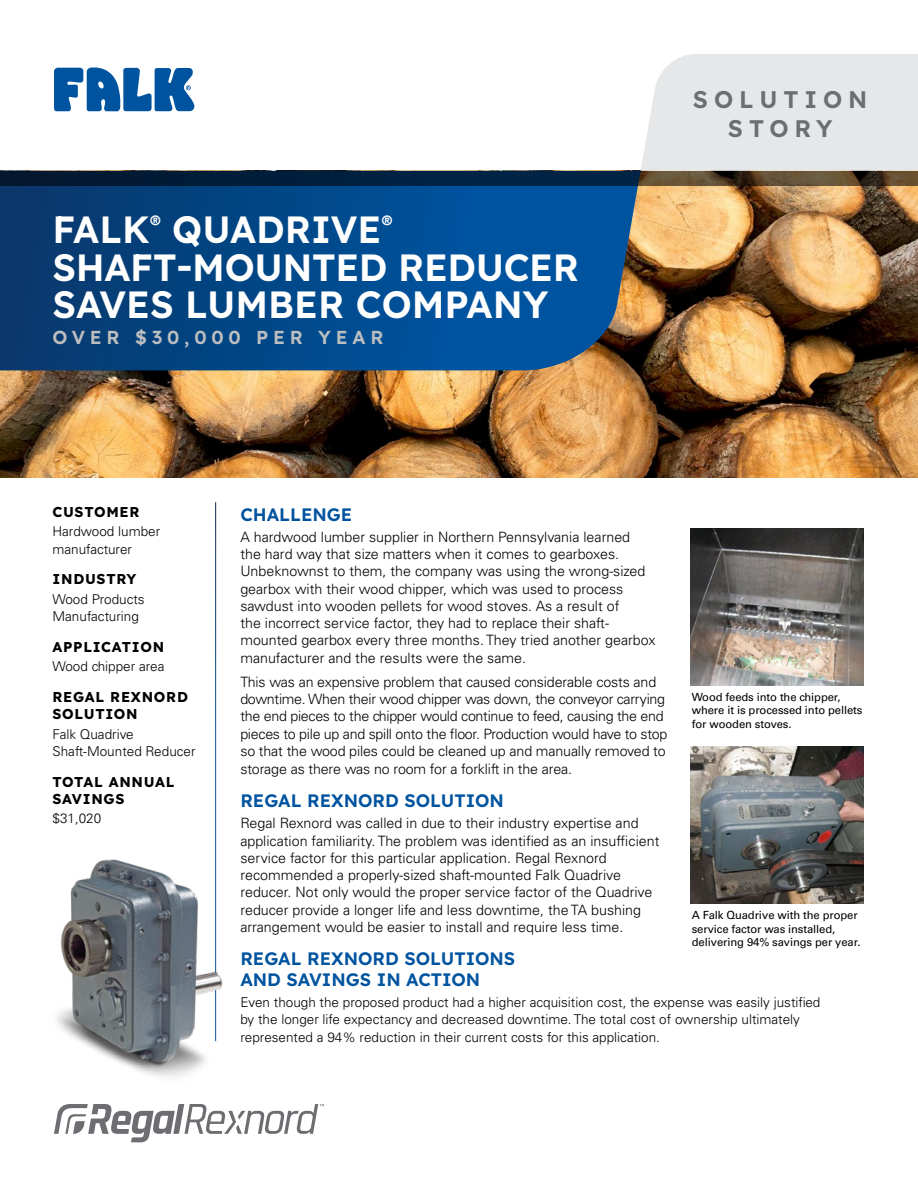
<style>
.page{position:relative;width:918px;height:1188px;background:#fff}
.page>*{position:absolute;margin:0;border:0;box-sizing:border-box;transform-origin:0 0}
.t1{font:37.8px/37.5px "Lexend";color:#fff}
.t2{font:24px/28.8px "Lexend";letter-spacing:.25em;color:#6d6e71;text-align:center}
.t3{font:18.75px "Lexend";letter-spacing:.255em;color:#bcbec0}
.t4{font:18px/21px "Lexend";color:#00539f}
.t5{font:300 14.25px/17.2px "Univers LT Std";color:#000}
.t6{font:300 14.25px/17.4px "Univers LT Std";letter-spacing:-.02em;color:#000}
.t7{font:14.25px/17.2px "Lexend";letter-spacing:.05em;color:#000}
.t8{font:300 13.5px/17.2px "Univers LT Std";color:#000}
.t9{font:11.25px/13.5px "Univers LT Std";letter-spacing:-.01em;color:#000}
</style>
<div class="page">
<img style="left:0;top:185px;width:918px;height:293px">
<svg style="left:0;top:185px;width:641px;height:185px;background:#084986"></svg>
<svg style="left:0;top:171px;width:918px;height:14px;background:#1b2a37"></svg>
<svg style="left:54px;top:1104px;width:270px;height:38px"></svg>
<svg style="left:54px;top:68px;width:140px;height:43px"></svg>
<img style="left:690px;top:529px;width:173px;height:156px">
<img style="left:690px;top:746px;width:173px;height:157px">
<div style="left:641px;top:54px;width:277px;height:117px;background:#e6e7e8"></div>
<img style="left:56px;top:843px;width:167px;height:234px">
<h1 class="t1" style="left:52px;top:209px;width:528px">FALK<sup>®</sup> QUADRIVE<sup>®<br></sup>SHAFT-MOUNTED REDUCER<br>SAVES LUMBER COMPANY</h1>
<h3 class="t3" style="left:52px;top:323px;width:333px">OVER $30,000 PER YEAR</h3>
<h2 class="t2" style="left:693px;top:83px;width:176px">SOLUTION<br>STORY</h2>
<p class="t7" style="left:52px;top:502px;width:89px">CUSTOMER</p>
<p class="t8" style="left:52px;top:523px;width:109px">Hardwood lumber manufacturer</p>
<p class="t7" style="left:52px;top:570px;width:85px">INDUSTRY</p>
<p class="t8" style="left:52px;top:590px;width:94px">Wood Products<br>Manufacturing</p>
<p class="t7" style="left:52px;top:637px;width:113px">APPLICATION</p>
<p class="t8" style="left:52px;top:658px;width:114px">Wood chipper area</p>
<p class="t7" style="left:52px;top:687px;width:137px">REGAL REXNORD<br>SOLUTION</p>
<p class="t8" style="left:52px;top:725px;width:145px">Falk Quadrive<br>Shaft-Mounted Reducer</p>
<p class="t7" style="left:52px;top:772px;width:124px">TOTAL ANNUAL<br>SAVINGS</p>
<p class="t8" style="left:52px;top:810px;width:50px">$31,020</p>
<p class="t4" style="left:240px;top:503px;width:113px">CHALLENGE</p>
<p class="t5" style="left:240px;top:528px;width:417px">A hardwood lumber supplier in Northern Pennsylvania learned<br>the hard way that size matters when it comes to gearboxes.<br>Unbeknownst to them, the company was using the wrong-sized gearbox with their wood chipper, which was used to process sawdust into wooden pellets for wood stoves. As a result of<br>the incorrect service factor, they had to replace their shaft&shy;mounted gearbox every three months. They tried another gearbox manufacturer and the results were the same.</p>
<p class="t6" style="left:240px;top:673px;width:429px">This was an expensive problem that caused considerable costs and downtime. When their wood chipper was down, the conveyor carrying the end pieces to the chipper would continue to feed, causing the end pieces to pile up and spill onto the floor. Production would have to stop so that the wood piles could be cleaned up and manually removed to storage as there was no room for a forklift in the area.</p>
<p class="t4" style="left:240px;top:789px;width:265px">REGAL REXNORD SOLUTION</p>
<p class="t5" style="left:240px;top:815px;width:421px">Regal Rexnord was called in due to their industry expertise and application familiarity. The problem was identified as an insufficient service factor for this particular application. Regal Rexnord recommended a properly-sized shaft-mounted Falk Quadrive reducer. Not only would the proper service factor of the Quadrive reducer provide a longer life and less downtime, the TA bushing arrangement would be easier to install and require less time.</p>
<p class="t4" style="left:240px;top:947px;width:276px">REGAL REXNORD SOLUTIONS<br>AND SAVINGS IN ACTION</p>
<p class="t8" style="left:240px;top:994px;width:582px">Even though the proposed product had a higher acquisition cost, the expense was easily justified by the longer life expectancy and decreased downtime. The total cost of ownership ultimately represented a 94% reduction in their current costs for this application.</p>
<p class="t9" style="left:692px;top:690px;width:172px">Wood feeds into the chipper, where it is processed into pellets for wooden stoves.</p>
<p class="t9" style="left:692px;top:909px;width:170px">A Falk Quadrive with the proper service factor was installed, delivering 94% savings per year.</p>
</div>
